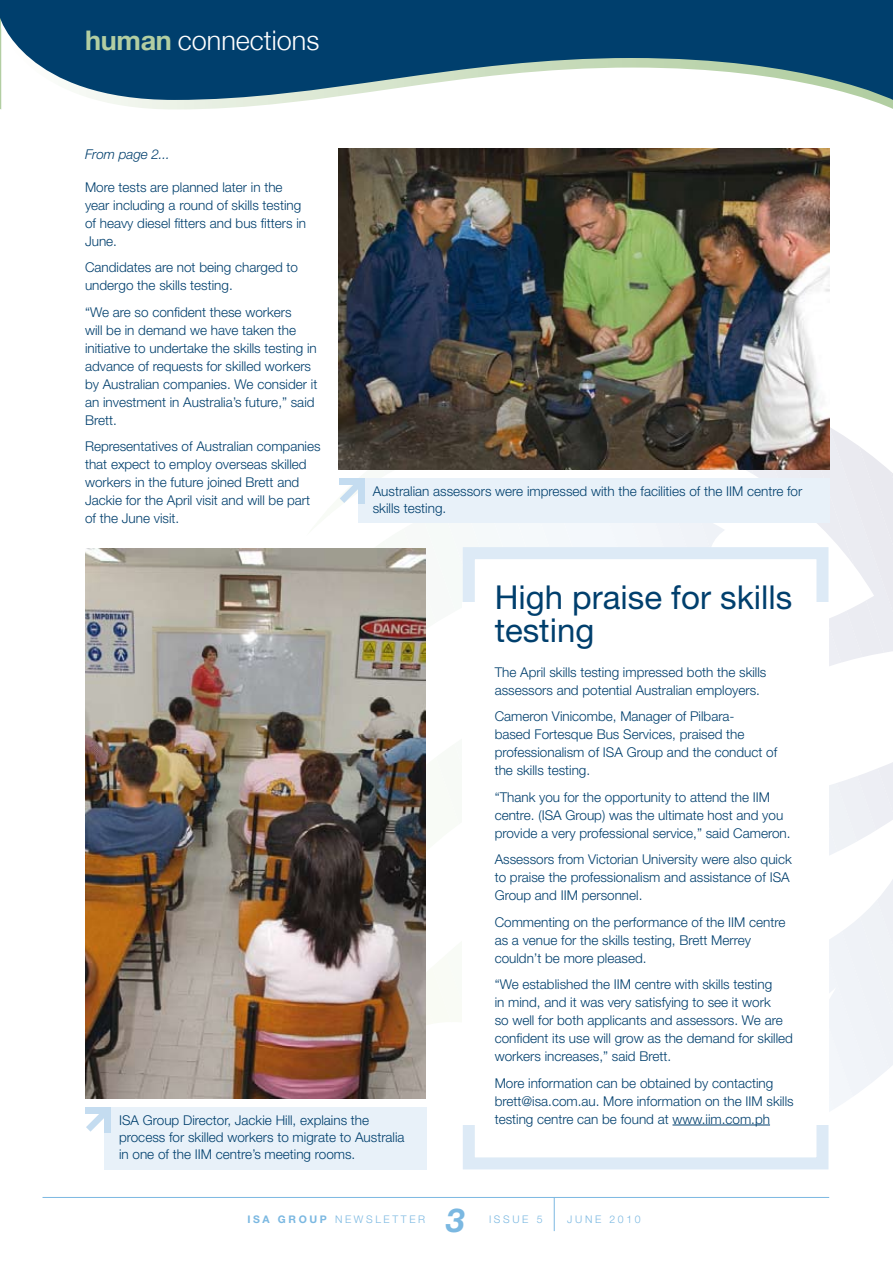
<style>
.page{position:relative;width:893px;height:1263px;background:#fff}
.page>*{position:absolute;margin:0;border:0;box-sizing:border-box;transform-origin:0 0}
.t1{font:33px/33px "Helvetica Neue LT";color:#003f6d}
.t2{font:italic 700 33px "Helvetica Neue LT";color:#7bb8e1}
.t3{font:300 27px "Helvetica Neue";color:#fff}
.t4{font:300 13.5px/18px "Helvetica Neue LT";color:#003f6d}
.t5{font:italic 300 13.5px "Helvetica Neue LT";letter-spacing:-.005em;color:#003f6d}
.t6{font:300 10.5px "Helvetica Neue LT";letter-spacing:.25em;color:#7bb8e1}
.s1{font-weight:700;color:#b2cea2}
.s2{font-weight:700}
</style>
<div class="page">
<svg style="left:413px;top:548px;width:21px;height:620px"></svg>
<svg style="left:718px;top:417px;width:175px;height:612px"></svg>
<svg style="left:828px;top:799px;width:65px;height:198px;fill:#f0f3f8"></svg>
<svg style="left:1px;top:100px;width:892px;height:9px"></svg>
<svg style="left:0;top:0;width:893px;height:100px;fill:#003f6d"></svg>
<hr style="left:43px;top:1197px;width:786px;height:1px;background:#7bb8e1">
<hr style="left:554px;top:1197px;width:1px;height:34px;background:#7bb8e1">
<img style="left:85px;top:549px;width:340px;height:549px">
<img style="left:339px;top:149px;width:490px;height:321px">
<div style="left:358px;top:478px;width:471px;height:45px;background:#e8f1f9"></div>
<div style="left:339px;top:478px;width:25px;height:7px;background:#c4dcf0"></div>
<div style="left:358px;top:478px;width:6px;height:26px;background:#c4dcf0"></div>
<svg style="left:340px;top:485px;width:18px;height:18px"></svg>
<div style="left:104px;top:1107px;width:322px;height:62px;background:#e8f1f9"></div>
<div style="left:85px;top:1107px;width:26px;height:6px;background:#c4dcf0"></div>
<svg style="left:86px;top:1113px;width:25px;height:19px"></svg>
<div style="left:463px;top:547px;width:365px;height:622px;background:#fff;border:12px solid #ddeaf6"></div>
<div style="left:462px;top:602px;width:366px;height:523px;background:#fff"></div>
<hr style="left:672px;top:1125px;width:98px;height:1px;background:#003f6d">
<h2 class="t3" style="left:85px;top:24px;width:236px"><span class="s1">human</span> connections</h2>
<p class="t5" style="left:85px;top:147px;width:86px">From page 2...</p>
<p class="t4" style="left:85px;top:178px;width:223px">More tests are planned later in the year including a round of skills testing of heavy diesel fitters and bus fitters in<br>June.</p>
<p class="t4" style="left:85px;top:258px;width:215px">Candidates are not being charged to undergo the skills testing.</p>
<p class="t4" style="left:85px;top:303px;width:234px">“We are so confident these workers<br>will be in demand we have taken the initiative to undertake the skills testing in advance of requests for skilled workers by Australian companies. We consider it an investment in Australia’s future,” said Brett.</p>
<p class="t4" style="left:85px;top:437px;width:237px">Representatives of Australian companies that expect to employ overseas skilled workers in the future joined Brett and Jackie for the April visit and will be part of the June visit.</p>
<p class="t4" style="left:373px;top:482px;width:431px;line-height:17.2px">Australian assessors were impressed with the facilities of the IIM centre for skills testing.</p>
<p class="t4" style="left:119px;top:1111px;width:287px;line-height:17.2px">ISA Group Director, Jackie Hill, explains the process for skilled workers to migrate to Australia in one of the IIM centre’s meeting rooms.</p>
<h1 class="t1" style="left:495px;top:580px;width:299px">High praise for skills testing</h1>
<p class="t4" style="left:495px;top:662px;width:273px">The April skills testing impressed both the skills assessors and potential Australian employers.</p>
<p class="t4" style="left:495px;top:707px;width:284px">Cameron Vinicombe, Manager of Pilbara-<br>based Fortesque Bus Services, praised the professionalism of ISA Group and the conduct of the skills testing.</p>
<p class="t4" style="left:495px;top:787px;width:297px">“Thank you for the opportunity to attend the IIM centre. (ISA Group) was the ultimate host and you provide a very professional service,” said Cameron.</p>
<p class="t4" style="left:495px;top:850px;width:299px">Assessors from Victorian University were also quick to praise the professionalism and assistance of ISA<br>Group and IIM personnel.</p>
<p class="t4" style="left:495px;top:912px;width:292px">Commenting on the performance of the IIM centre as a venue for the skills testing, Brett Merrey couldn’t be more pleased.</p>
<p class="t4" style="left:495px;top:975px;width:300px">“We established the IIM centre with skills testing<br>in mind, and it was very satisfying to see it work<br>so well for both applicants and assessors. We are confident its use will grow as the demand for skilled workers increases,” said Brett.</p>
<p class="t4" style="left:495px;top:1073px;width:301px">More information can be obtained by contacting brett@isa.com.au. More information on the IIM skills testing centre can be found at www.iim.com.ph</p>
<p class="t6" style="left:247px;top:1213px;width:179px"><span class="s2">ISA GROUP</span> NEWSLETTER</p>
<h1 class="t2" style="left:446px;top:1200px;width:20px">3</h1>
<p class="t6" style="left:489px;top:1213px;width:55px">ISSUE 5</p>
<p class="t6" style="left:567px;top:1213px;width:75px">JUNE 2010</p>
</div>
